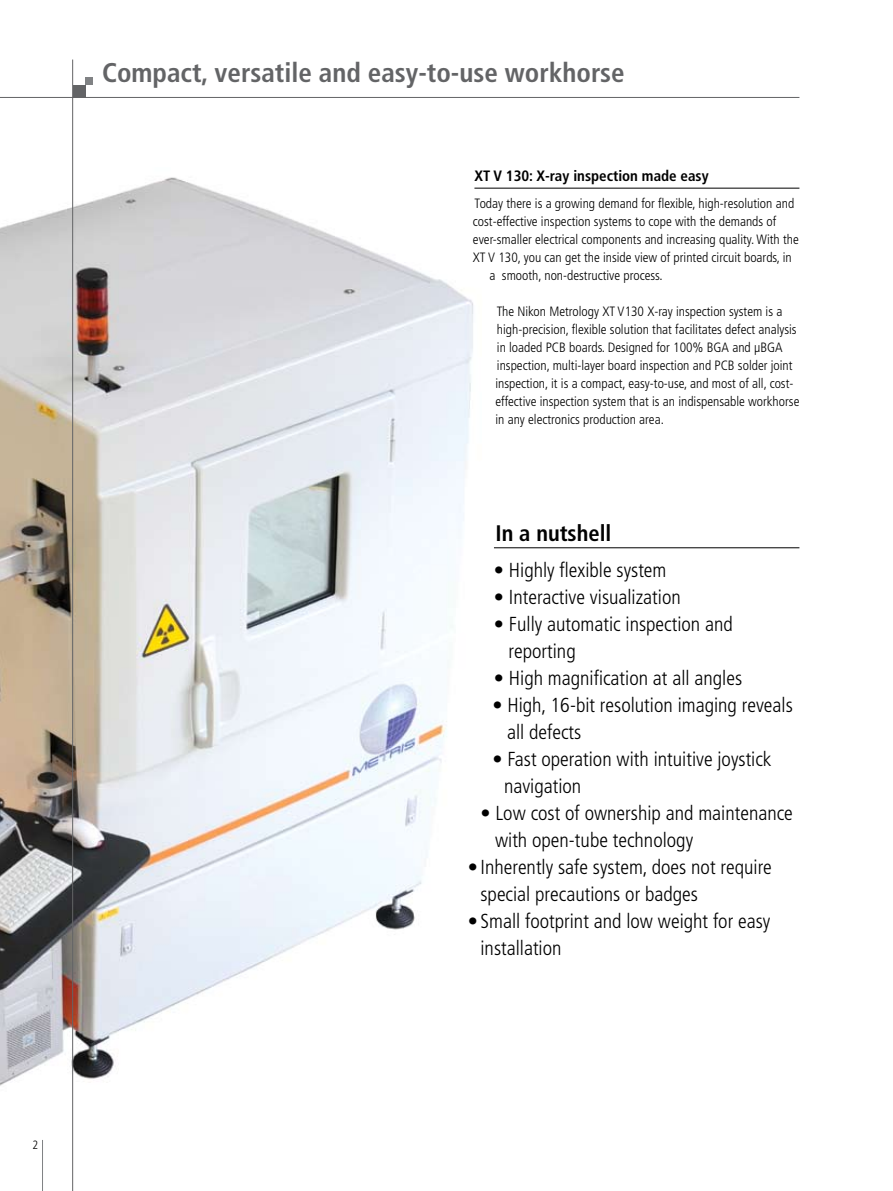
<style>
.page{position:relative;width:893px;height:1191px;background:#fff}
.page>*{position:absolute;margin:0;border:0;box-sizing:border-box;transform-origin:0 0}
.t1{font:700 condensed 27px "Frutiger LT Std";color:#636466}
.t2{font:700 condensed 22.5px "Frutiger LT Std";color:#000}
.t3{font:300 condensed 20.25px/27px "Frutiger LT Std";color:#000}
.t4{font:700 condensed 15px "Frutiger LT Std";color:#000}
.t5{font:300 condensed 13.5px/18px "Frutiger LT Std";color:#000}
.t6{font:300 condensed 12px "Frutiger LT Std";color:#000}
</style>
<div class="page">
<img style="left:0;top:167px;width:497px;height:929px">
<hr style="left:72px;top:60px;width:1px;height:1131px;background:#636466">
<div style="left:73px;top:85px;width:12px;height:13px;background:#636466"></div>
<hr style="left:0;top:97px;width:799px;height:1px;background:#636466">
<div style="left:85px;top:78px;width:8px;height:7px;background:#808284"></div>
<hr style="left:474px;top:188px;width:325px;height:1px;background:#000">
<hr style="left:494px;top:547px;width:305px;height:1px;background:#000">
<hr style="left:42px;top:1140px;width:1px;height:51px;background:#808284">
<h1 class="t1" style="left:102px;top:61px;width:524px">Compact, versatile and easy-to-use workhorse</h1>
<p class="t4" style="left:474px;top:170px;width:236px">XT V 130: X-ray inspection made easy</p>
<p class="t5" style="left:474px;top:195px;width:321px">Today there is a growing demand for flexible, high-resolution and</p>
<p class="t5" style="left:473px;top:213px;width:305px">cost-effective inspection systems to cope with the demands of</p>
<p class="t5" style="left:473px;top:231px;width:327px">ever-smaller electrical components and increasing quality. With the</p>
<p class="t5" style="left:473px;top:249px;width:320px">XT V 130, you can get the inside view of printed circuit boards, in</p>
<p class="t5" style="left:489px;top:267px;width:175px">a smooth, non-destructive process.</p>
<p class="t5" style="left:495px;top:303px;width:305px">The Nikon Metrology XT V130 X-ray inspection system is a high-precision, flexible solution that facilitates defect analysis in loaded PCB boards. Designed for 100% BGA and µBGA inspection, multi-layer board inspection and PCB solder joint inspection, it is a compact, easy-to-use, and most of all, cost&shy;effective inspection system that is an indispensable workhorse in any electronics production area.</p>
<h2 class="t2" style="left:495px;top:524px;width:117px">In a nutshell</h2>
<h3 class="t3" style="left:494px;top:557px;width:174px">• Highly flexible system</h3>
<h3 class="t3" style="left:494px;top:584px;width:188px">• Interactive visualization</h3>
<h3 class="t3" style="left:508px;top:611px;width:226px;text-indent:-15px">• Fully automatic inspection and reporting</h3>
<h3 class="t3" style="left:494px;top:665px;width:250px">• High magnification at all angles</h3>
<h3 class="t3" style="left:507px;top:692px;width:287px;text-indent:-15px">• High, 16-bit resolution imaging reveals all defects</h3>
<h3 class="t3" style="left:504px;top:746px;width:269px;text-indent:-12px">• Fast operation with intuitive joystick navigation</h3>
<h3 class="t3" style="left:495px;top:800px;width:299px;text-indent:-15px">• Low cost of ownership and maintenance with open-tube technology</h3>
<h3 class="t3" style="left:480px;top:854px;width:293px;text-indent:-13px">• Inherently safe system, does not require special precautions or badges</h3>
<h3 class="t3" style="left:480px;top:908px;width:291px;text-indent:-13px">• Small footprint and low weight for easy installation</h3>
<p class="t6" style="left:33px;top:1139px;width:7px">2</p>
</div>
